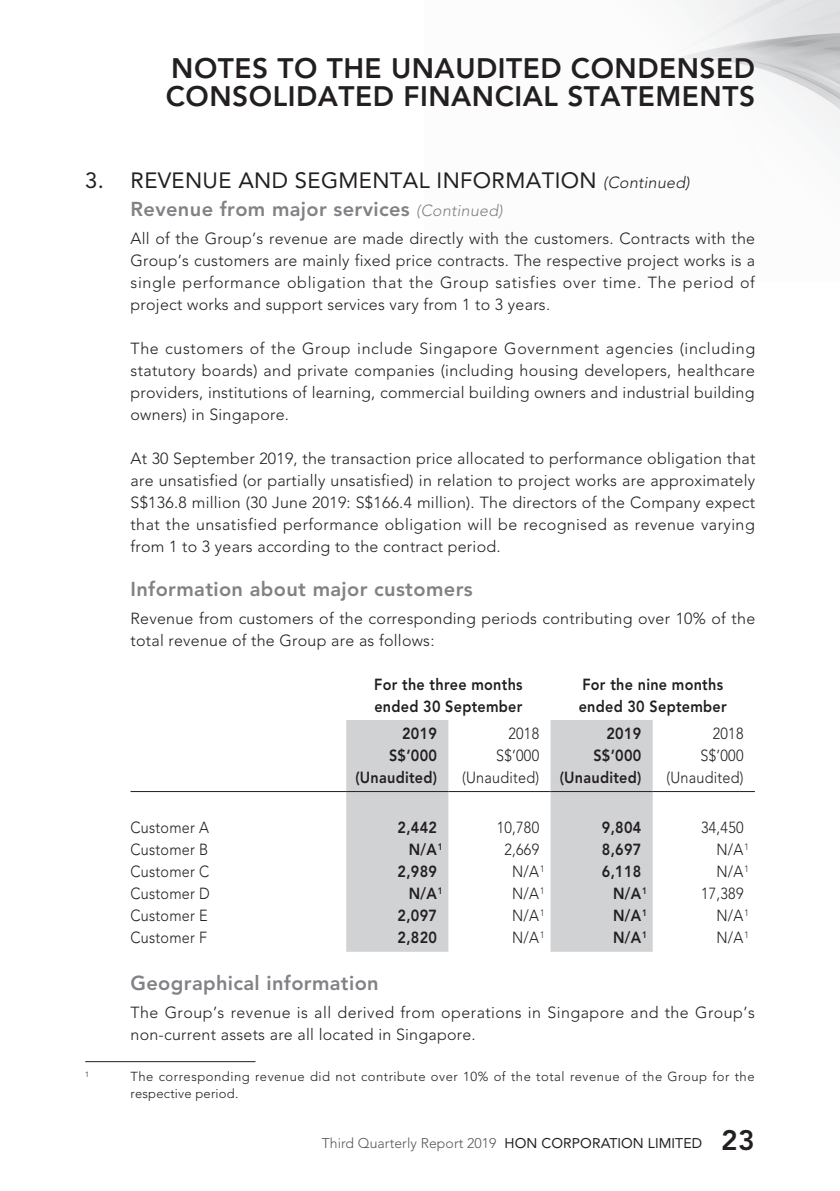
<style>
.page{position:relative;width:840px;height:1191px;background:#fff}
.page>*{position:absolute;margin:0;border:0;box-sizing:border-box;transform-origin:0 0}
.t1{font:800 28px/28px "Avenir LT Std";letter-spacing:.02em;color:#231f20}
.t2{font:22px "Avenir LT Std";letter-spacing:.015em;color:#231f20}
.t3{font:800 20px "Avenir LT Std";letter-spacing:.02em;color:#808285}
.t4{font:300 16px/22px "Avenir LT Std";letter-spacing:.015em;color:#231f20;text-align:justify}
.t5{font:800 16px "Avenir LT Std";letter-spacing:.02em;color:#231f20;scale:.9 1}
.t6{font:300 16px "Avenir LT Std";letter-spacing:.015em;color:#231f20;scale:.9 1}
.t7{font:300 14px "Avenir LT Std";letter-spacing:.005em;color:#57585a}
.t8{font:300 13px/17px "Avenir LT Std";letter-spacing:.04em;color:#231f20}
.t9{font:300 7.6px "Avenir LT Std";color:#231f20}
.s1{font-weight:300;font-style:italic;font-size:16px}
.s2{font-weight:400;color:#231f20}
</style>
<div class="page">
<img style="left:672px;top:0;width:167px;height:140px">
<svg style="left:346px;top:720px;width:306px;height:231px;fill:#d1d2d4"></svg>
<hr style="left:130px;top:791px;width:216px;height:1px;background:#231f20">
<hr style="left:346px;top:791px;width:102px;height:1px;background:#231f20">
<hr style="left:448px;top:791px;width:102px;height:1px;background:#231f20">
<hr style="left:550px;top:791px;width:102px;height:1px;background:#231f20">
<hr style="left:652px;top:791px;width:102px;height:1px;background:#231f20">
<hr style="left:85px;top:1061px;width:170px;height:1px;background:#231f20">
<h1 class="t1" style="left:166px;top:54px;width:590px">NOTES TO THE UNAUDITED CONDENSED<br>CONSOLIDATED FINANCIAL STATEMENTS</h1>
<h2 class="t2" style="left:85px;top:168px;width:605px">3. REVENUE AND SEGMENTAL INFORMATION <span class="s1">(Continued)</span></h2>
<p class="t3" style="left:130px;top:197px;width:373px">Revenue from major services <span class="s1">(Continued)</span></p>
<p class="t4" style="left:130px;top:227px;width:625px">All of the Group’s revenue are made directly with the customers. Contracts with the Group’s customers are mainly fixed price contracts. The respective project works is a single performance obligation that the Group satisfies over time. The period of project works and support services vary from 1 to 3 years.</p>
<p class="t4" style="left:130px;top:337px;width:625px">The customers of the Group include Singapore Government agencies (including statutory boards) and private companies (including housing developers, healthcare providers, institutions of learning, commercial building owners and industrial building owners) in Singapore.</p>
<p class="t4" style="left:130px;top:447px;width:626px">At 30 September 2019, the transaction price allocated to performance obligation that are unsatisfied (or partially unsatisfied) in relation to project works are approximately S$136.8 million (30 June 2019: S$166.4 million). The directors of the Company expect that the unsatisfied performance obligation will be recognised as revenue varying from 1 to 3 years according to the contract period.</p>
<p class="t3" style="left:130px;top:577px;width:343px">Information about major customers</p>
<p class="t4" style="left:130px;top:607px;width:625px">Revenue from customers of the corresponding periods contributing over 10% of the total revenue of the Group are as follows:</p>
<p class="t5" style="left:374px;top:674px;width:166px">For the three months</p>
<p class="t5" style="left:582px;top:674px;width:158px">For the nine months</p>
<p class="t5" style="left:374px;top:696px;width:166px">ended 30 September</p>
<p class="t5" style="left:578px;top:696px;width:166px">ended 30 September</p>
<p class="t5" style="left:402px;top:724px;width:40px">2019</p>
<p class="t6" style="left:508px;top:724px;width:36px">2018</p>
<p class="t5" style="left:606px;top:724px;width:40px">2019</p>
<p class="t6" style="left:712px;top:724px;width:36px">2018</p>
<p class="t5" style="left:389px;top:746px;width:55px">S$’000</p>
<p class="t6" style="left:496px;top:746px;width:49px">S$’000</p>
<p class="t5" style="left:593px;top:746px;width:55px">S$’000</p>
<p class="t6" style="left:700px;top:746px;width:49px">S$’000</p>
<p class="t5" style="left:355px;top:768px;width:92px">(Unaudited)</p>
<p class="t6" style="left:462px;top:768px;width:87px">(Unaudited)</p>
<p class="t5" style="left:559px;top:768px;width:92px">(Unaudited)</p>
<p class="t6" style="left:666px;top:768px;width:87px">(Unaudited)</p>
<p class="t6" style="left:130px;top:818px;width:89px">Customer A</p>
<p class="t5" style="left:397px;top:818px;width:45px">2,442</p>
<p class="t6" style="left:496px;top:818px;width:49px">10,780</p>
<p class="t5" style="left:601px;top:818px;width:45px">9,804</p>
<p class="t6" style="left:700px;top:818px;width:49px">34,450</p>
<p class="t6" style="left:130px;top:840px;width:88px">Customer B</p>
<p class="t5" style="left:408px;top:840px;width:39px">N/A<sup>1</sup></p>
<p class="t6" style="left:504px;top:840px;width:40px">2,669</p>
<p class="t5" style="left:601px;top:840px;width:45px">8,697</p>
<p class="t6" style="left:716px;top:840px;width:37px">N/A<sup>1</sup></p>
<p class="t6" style="left:130px;top:862px;width:89px">Customer C</p>
<p class="t5" style="left:397px;top:862px;width:45px">2,989</p>
<p class="t6" style="left:511px;top:862px;width:37px">N/A<sup>1</sup></p>
<p class="t5" style="left:601px;top:862px;width:45px">6,118</p>
<p class="t6" style="left:716px;top:862px;width:37px">N/A<sup>1</sup></p>
<p class="t6" style="left:130px;top:884px;width:89px">Customer D</p>
<p class="t5" style="left:408px;top:884px;width:39px">N/A<sup>1</sup></p>
<p class="t6" style="left:511px;top:884px;width:37px">N/A<sup>1</sup></p>
<p class="t5" style="left:612px;top:884px;width:39px">N/A<sup>1</sup></p>
<p class="t6" style="left:700px;top:884px;width:49px">17,389</p>
<p class="t6" style="left:130px;top:906px;width:87px">Customer E</p>
<p class="t5" style="left:397px;top:906px;width:45px">2,097</p>
<p class="t6" style="left:511px;top:906px;width:37px">N/A<sup>1</sup></p>
<p class="t5" style="left:612px;top:906px;width:39px">N/A<sup>1</sup></p>
<p class="t6" style="left:716px;top:906px;width:37px">N/A<sup>1</sup></p>
<p class="t6" style="left:130px;top:928px;width:87px">Customer F</p>
<p class="t5" style="left:397px;top:928px;width:45px">2,820</p>
<p class="t6" style="left:511px;top:928px;width:37px">N/A<sup>1</sup></p>
<p class="t5" style="left:612px;top:928px;width:39px">N/A<sup>1</sup></p>
<p class="t6" style="left:716px;top:928px;width:37px">N/A<sup>1</sup></p>
<p class="t3" style="left:130px;top:971px;width:249px">Geographical information</p>
<p class="t4" style="left:130px;top:1001px;width:625px">The Group’s revenue is all derived from operations in Singapore and the Group’s non-current assets are all located in Singapore.</p>
<p class="t9" style="left:85px;top:1069px;width:5px">1</p>
<p class="t8" style="left:130px;top:1068px;width:625px">The corresponding revenue did not contribute over 10% of the total revenue of the Group for the respective period.</p>
<p class="t7" style="left:321px;top:1135px;width:382px">Third Quarterly Report 2019 <span class="s2">HON CORPORATION LIMITED</span></p>
<h1 class="t1" style="left:720px;top:1126px;width:35px">23</h1>
</div>
